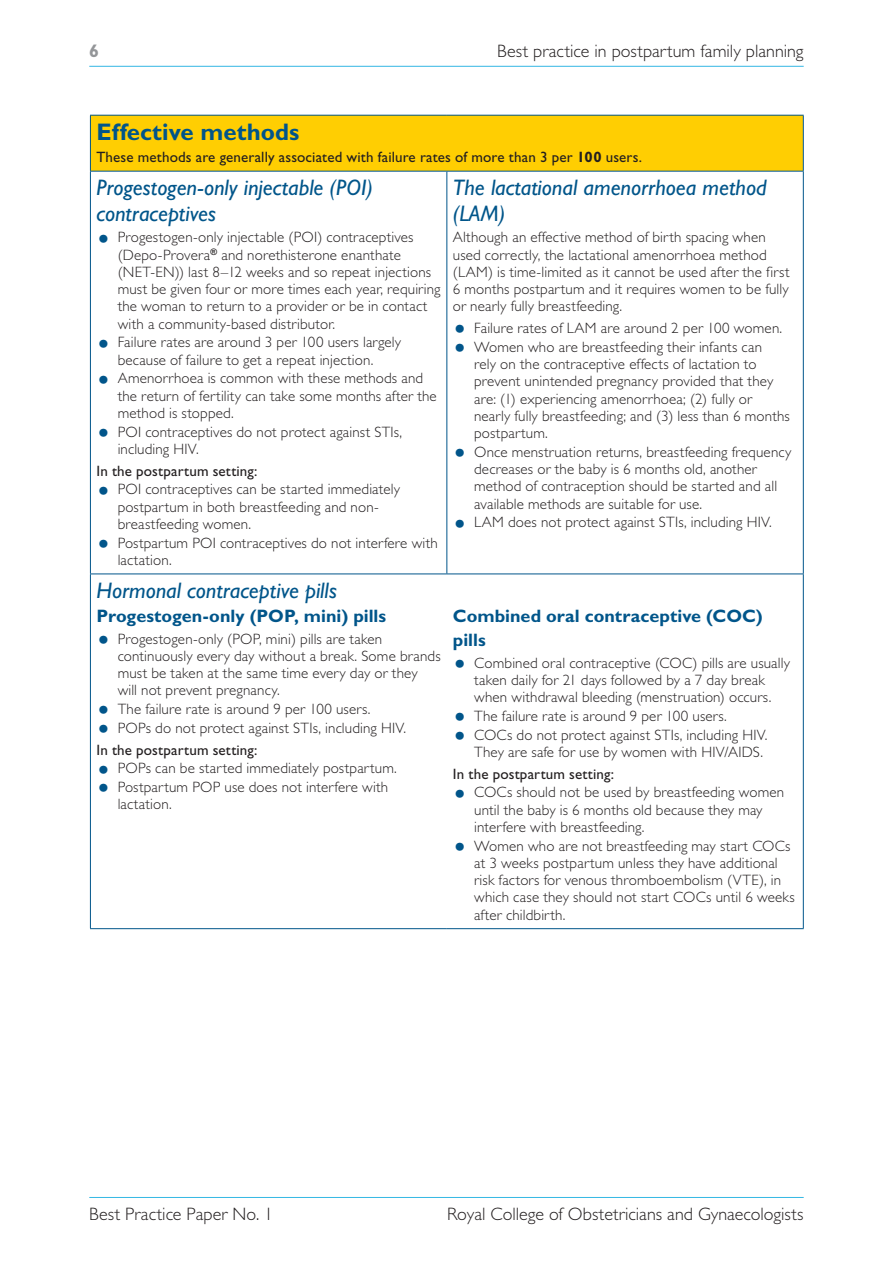
<style>
.page{position:relative;width:893px;height:1263px;background:#fff}
.page>*{position:absolute;margin:0;border:0;box-sizing:border-box;transform-origin:0 0}
.FGCS_methods_A_head{font:700 24px "Gill Sans";color:#01558a}
.FGCS_methods_B_head{font:italic 22.5px/25.5px "Gill Sans";color:#01558a}
.t1{font:300 18px "Gill Sans";color:#231f20}
.FGCS_methods_C_head{font:700 18px/24px "Gill Sans";color:#01558a}
.t2{font:700 18px "Gill Sans";color:#939598}
.FGCS_methods_body_te{font:300 15px/17.2px "Gill Sans";letter-spacing:.01em;color:#231f20}
.FGCS_methods_body_te-2{font:15px "Gill Sans";letter-spacing:.01em;color:#231f20}
.s1{font-weight:700}
.s2{font-weight:400;font-size:33px;color:#01558a}
</style>
<div class="page">
<hr style="left:89px;top:66px;width:715px;height:1px;background:#33b7e4">
<hr style="left:89px;top:1197px;width:715px;height:1px;background:#33b7e4">
<div style="left:90px;top:115px;width:713px;height:56px;background:#ffce02"></div>
<hr style="left:90px;top:115px;width:357px;height:1px;background:#01558a">
<hr style="left:90px;top:116px;width:1px;height:55px;background:#01558a">
<hr style="left:447px;top:115px;width:357px;height:1px;background:#01558a">
<hr style="left:803px;top:116px;width:1px;height:55px;background:#01558a">
<hr style="left:90px;top:171px;width:357px;height:1px;background:#01558a">
<hr style="left:90px;top:172px;width:1px;height:401px;background:#01558a">
<hr style="left:447px;top:171px;width:357px;height:1px;background:#01558a">
<hr style="left:446px;top:172px;width:1px;height:401px;background:#01558a">
<hr style="left:803px;top:172px;width:1px;height:401px;background:#01558a">
<hr style="left:90px;top:573px;width:357px;height:1px;background:#01558a">
<hr style="left:90px;top:574px;width:1px;height:354px;background:#01558a">
<hr style="left:447px;top:573px;width:357px;height:1px;background:#01558a">
<hr style="left:803px;top:574px;width:1px;height:354px;background:#01558a">
<hr style="left:90px;top:928px;width:357px;height:1px;background:#01558a">
<hr style="left:447px;top:928px;width:357px;height:1px;background:#01558a">
<p class="t2" style="left:89px;top:40px;width:11px">6</p>
<p class="t1" style="left:497px;top:41px;width:308px">Best practice in postpartum family planning</p>
<p class="FGCS_methods_A_head" style="left:96px;top:118px;width:205px">Effective methods</p>
<p class="FGCS_methods_body_te-2" style="left:96px;top:148px;width:547px">These methods are generally associated with failure rates of more than 3 per <span class="s1">100</span> users.</p>
<p class="FGCS_methods_B_head" style="left:96px;top:175px;width:278px">Progestogen-only injectable (POI) contraceptives</p>
<p class="FGCS_methods_body_te" style="left:118px;top:229px;width:324px;text-indent:-21px"><span class="s2">•</span> Progestogen-only injectable (POI) contraceptives (Depo-Provera<sup>®</sup> and norethisterone enanthate (NET-EN)) last 8–12 weeks and so repeat injections must be given four or more times each year, requiring the woman to return to a provider or be in contact with a community-based distributor.</p>
<p class="FGCS_methods_body_te" style="left:96px;top:334px;width:306px;text-align:center"><span class="s2">•</span> Failure rates are around 3 per 100 users largely because of failure to get a repeat injection.</p>
<p class="FGCS_methods_body_te" style="left:118px;top:370px;width:321px;text-indent:-21px"><span class="s2">•</span> Amenorrhoea is common with these methods and the return of fertility can take some months after the method is stopped.</p>
<p class="FGCS_methods_body_te" style="left:118px;top:423px;width:286px;text-indent:-21px"><span class="s2">•</span> POI contraceptives do not protect against STIs, including HIV.</p>
<p class="FGCS_methods_body_te-2" style="left:96px;top:462px;width:163px">In the postpartum setting:</p>
<p class="FGCS_methods_body_te" style="left:118px;top:481px;width:284px;text-indent:-21px"><span class="s2">•</span> POI contraceptives can be started immediately postpartum in both breastfeeding and non&shy;breastfeeding women.</p>
<p class="FGCS_methods_body_te" style="left:118px;top:534px;width:322px;text-indent:-21px"><span class="s2">•</span> Postpartum POI contraceptives do not interfere with lactation.</p>
<p class="FGCS_methods_B_head" style="left:453px;top:175px;width:315px">The lactational amenorrhoea method (LAM)</p>
<p class="FGCS_methods_body_te" style="left:453px;top:229px;width:338px">Although an effective method of birth spacing when used correctly, the lactational amenorrhoea method (LAM) is time-limited as it cannot be used after the first 6 months postpartum and it requires women to be fully or nearly fully breastfeeding.</p>
<p class="FGCS_methods_body_te" style="left:453px;top:319px;width:331px"><span class="s2">•</span> Failure rates of LAM are around 2 per 100 women.</p>
<p class="FGCS_methods_body_te" style="left:474px;top:338px;width:317px;text-indent:-21px"><span class="s2">•</span> Women who are breastfeeding their infants can<br>rely on the contraceptive effects of lactation to prevent unintended pregnancy provided that they are: (1) experiencing amenorrhoea; (2) fully or nearly fully breastfeeding; and (3) less than 6 months postpartum.</p>
<p class="FGCS_methods_body_te" style="left:474px;top:443px;width:319px;text-indent:-21px"><span class="s2">•</span> Once menstruation returns, breastfeeding frequency decreases or the baby is 6 months old, another method of contraception should be started and all available methods are suitable for use.</p>
<p class="FGCS_methods_body_te" style="left:453px;top:514px;width:321px"><span class="s2">•</span> LAM does not protect against STIs, including HIV.</p>
<p class="FGCS_methods_B_head" style="left:96px;top:577px;width:242px">Hormonal contraceptive pills</p>
<p class="FGCS_methods_C_head" style="left:96px;top:604px;width:291px">Progestogen-only (POP, mini) pills</p>
<p class="FGCS_methods_body_te" style="left:118px;top:630px;width:324px;text-indent:-21px"><span class="s2">•</span> Progestogen-only (POP, mini) pills are taken continuously every day without a break. Some brands must be taken at the same time every day or they will not prevent pregnancy.</p>
<p class="FGCS_methods_body_te" style="left:96px;top:700px;width:276px"><span class="s2">•</span> The failure rate is around 9 per 100 users.</p>
<p class="FGCS_methods_body_te" style="left:96px;top:719px;width:311px"><span class="s2">•</span> POPs do not protect against STIs, including HIV.</p>
<p class="FGCS_methods_body_te-2" style="left:96px;top:741px;width:163px">In the postpartum setting:</p>
<p class="FGCS_methods_body_te" style="left:96px;top:760px;width:302px"><span class="s2">•</span> POPs can be started immediately postpartum.</p>
<p class="FGCS_methods_body_te" style="left:118px;top:778px;width:272px;text-indent:-21px"><span class="s2">•</span> Postpartum POP use does not interfere with lactation.</p>
<p class="FGCS_methods_C_head" style="left:453px;top:604px;width:311px">Combined oral contraceptive (COC) pills</p>
<p class="FGCS_methods_body_te" style="left:453px;top:654px;width:339px;text-align:center"><span class="s2">•</span> Combined oral contraceptive (COC) pills are usually taken daily for 21 days followed by a 7 day break<br>when withdrawal bleeding (menstruation) occurs.</p>
<p class="FGCS_methods_body_te" style="left:453px;top:707px;width:276px"><span class="s2">•</span> The failure rate is around 9 per 100 users.</p>
<p class="FGCS_methods_body_te" style="left:453px;top:726px;width:316px;text-align:right"><span class="s2">•</span> COCs do not protect against STIs, including HIV.<br>They are safe for use by women with HIV/AIDS.</p>
<p class="FGCS_methods_body_te-2" style="left:453px;top:765px;width:163px">In the postpartum setting:</p>
<p class="FGCS_methods_body_te" style="left:474px;top:784px;width:312px;text-indent:-21px"><span class="s2">•</span> COCs should not be used by breastfeeding women until the baby is 6 months old because they may interfere with breastfeeding.</p>
<p class="FGCS_methods_body_te" style="left:474px;top:837px;width:322px;text-indent:-21px"><span class="s2">•</span> Women who are not breastfeeding may start COCs at 3 weeks postpartum unless they have additional risk factors for venous thromboembolism (VTE), in which case they should not start COCs until 6 weeks after childbirth.</p>
<p class="t1" style="left:89px;top:1204px;width:186px">Best Practice Paper No. 1</p>
<p class="t1" style="left:447px;top:1204px;width:358px">Royal College of Obstetricians and Gynaecologists</p>
</div>
